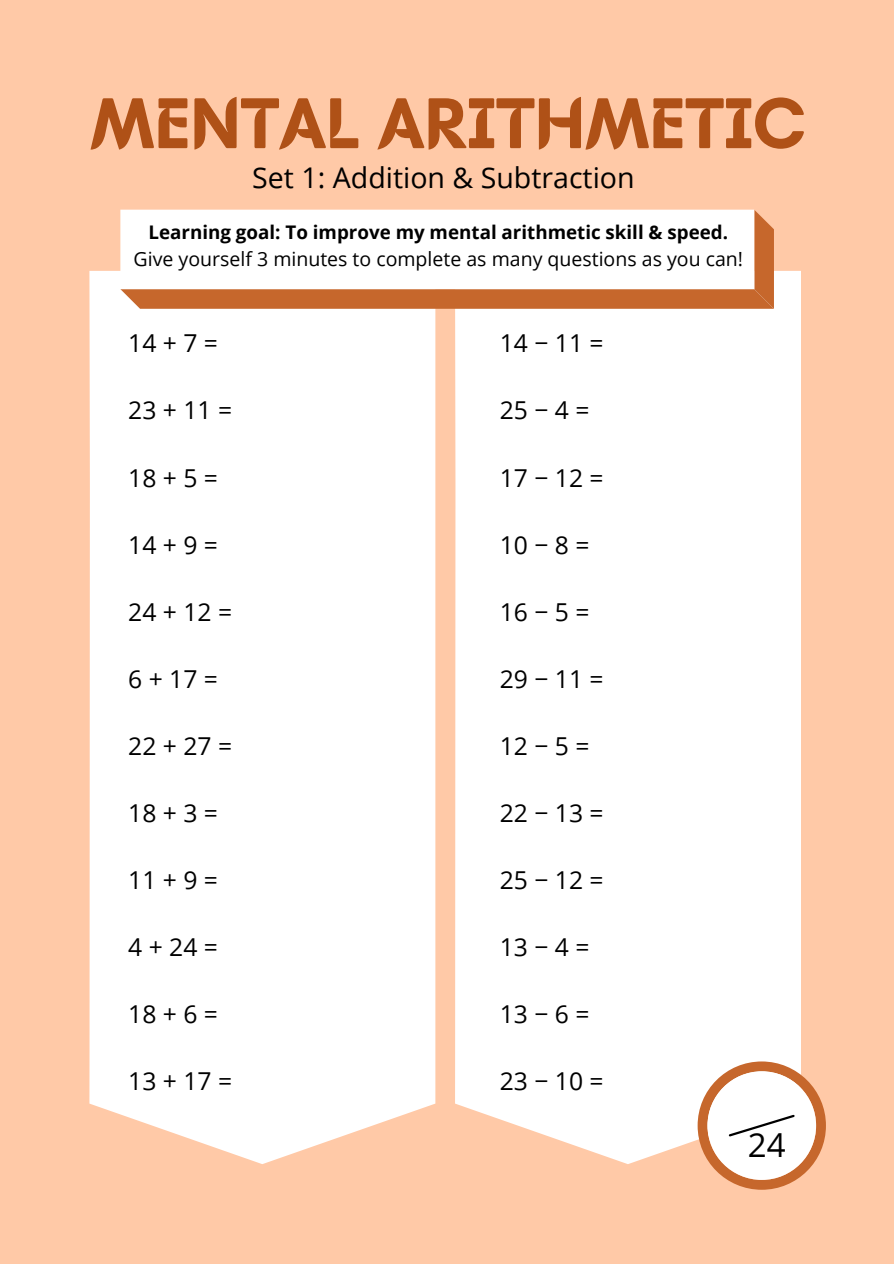
<style>
.page{position:relative;width:894px;height:1264px;background:#fff}
.page>*{position:absolute;margin:0;border:0;box-sizing:border-box;transform-origin:0 0}
.t1{font:700 73.35px "Batangas";color:#af5117}
.t2{font:33.15px "Open Sans";color:#000}
.t3{font:28.5px "Open Sans";color:#000}
.t4{font:24.6px "Open Sans";color:#000}
.t5{font:19.5px "Open Sans";color:#000}
.t6{font:700 18.75px "Open Sans";color:#000}
</style>
<div class="page">
<div style="left:0;top:0;width:893px;height:1263px;background:#ffc9a7"></div>
<div style="left:455px;top:271px;width:345px;height:893px;background:#fff"></div>
<div style="left:89px;top:271px;width:346px;height:893px;background:#fff"></div>
<svg style="left:120px;top:210px;width:653px;height:99px;background:#c86d35"></svg>
<div style="left:120px;top:210px;width:634px;height:79px;background:#fff"></div>
<svg style="left:697px;top:1061px;width:128px;height:128px;background:#f0d4c2"></svg>
<h1 class="t1" style="left:90px;top:80px;width:716px">MENTAL ARITHMETIC</h1>
<p class="t3" style="left:252px;top:157px;width:384px">Set 1: Addition &amp; Subtraction</p>
<p class="t6" style="left:148px;top:219px;width:581px">Learning goal: To improve my mental arithmetic skill &amp; speed.</p>
<p class="t5" style="left:134px;top:245px;width:610px">Give yourself 3 minutes to complete as many questions as you can!</p>
<p class="t4" style="left:128px;top:326px;width:91px">14+7=</p>
<p class="t4" style="left:499px;top:326px;width:105px">14−11=</p>
<p class="t4" style="left:128px;top:393px;width:105px">23+11=</p>
<p class="t4" style="left:499px;top:393px;width:91px">25−4=</p>
<p class="t4" style="left:128px;top:460px;width:91px">18+5=</p>
<p class="t4" style="left:499px;top:460px;width:105px">17−12=</p>
<p class="t4" style="left:128px;top:527px;width:91px">14+9=</p>
<p class="t4" style="left:499px;top:527px;width:91px">10−8=</p>
<p class="t4" style="left:128px;top:594px;width:105px">24+12=</p>
<p class="t4" style="left:499px;top:594px;width:91px">16−5=</p>
<p class="t4" style="left:128px;top:661px;width:91px">6+17=</p>
<p class="t4" style="left:499px;top:661px;width:105px">29−11=</p>
<p class="t4" style="left:128px;top:728px;width:105px">22+27=</p>
<p class="t4" style="left:499px;top:728px;width:91px">12−5=</p>
<p class="t4" style="left:128px;top:795px;width:91px">18+3=</p>
<p class="t4" style="left:499px;top:795px;width:105px">22−13=</p>
<p class="t4" style="left:128px;top:862px;width:91px">11+9=</p>
<p class="t4" style="left:499px;top:862px;width:105px">25−12=</p>
<p class="t4" style="left:128px;top:929px;width:91px">4+24=</p>
<p class="t4" style="left:499px;top:929px;width:91px">13−4=</p>
<p class="t4" style="left:128px;top:996px;width:91px">18+6=</p>
<p class="t4" style="left:499px;top:996px;width:91px">13−6=</p>
<p class="t4" style="left:128px;top:1063px;width:105px">13+17=</p>
<p class="t4" style="left:499px;top:1063px;width:105px">23−10=</p>
<h2 class="t2" style="left:747px;top:1121px;width:39px">24</h2>
</div>
